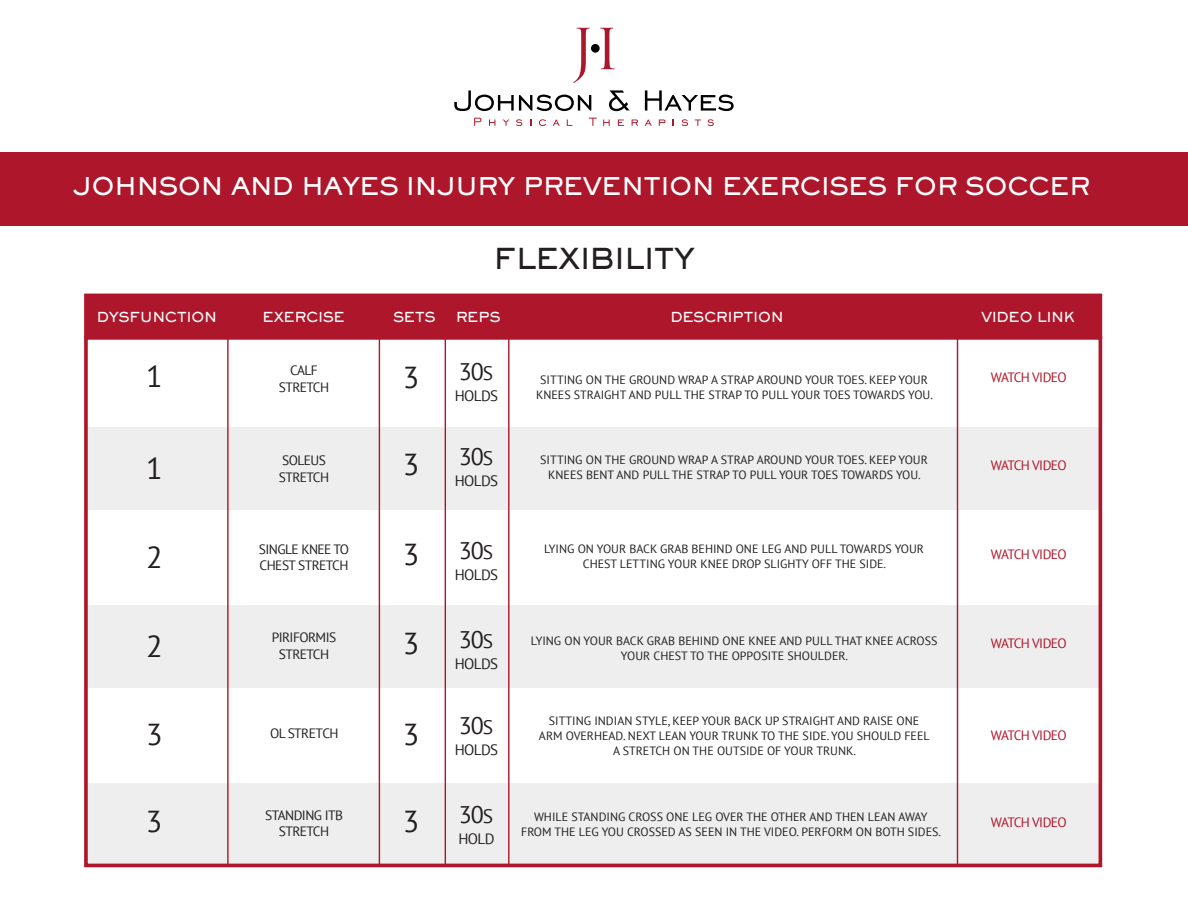
<style>
.page{position:relative;width:1188px;height:918px;background:#fff}
.page>*{position:absolute;margin:0;border:0;box-sizing:border-box;transform-origin:0 0}
.t1{font:30.3px "PT Sans";color:#231f20}
.t2{font:30.3px "PT Sans";color:#231f20}
.t3{font:28.2px "AT Sackers Heavy Gothic";letter-spacing:-.04em;color:#231f20}
.t4{font:24px "AT Sackers Heavy Gothic";letter-spacing:-.04em;color:#fff}
.t5{font:24px "PT Sans";letter-spacing:-.04em;color:#231f20}
.t6{font:15px "PT Sans";letter-spacing:-.04em;color:#231f20}
.t7{font:13.5px/16.5px "PT Sans";letter-spacing:-.04em;color:#231f20;text-align:center}
.t8{font:13.5px "PT Sans";letter-spacing:-.04em;color:#ae172b}
.t9{font:13.5px "AT Sackers Heavy Gothic";letter-spacing:-.04em;color:#fff}
.t10{font:12px/15px "PT Sans";color:#231f20;text-align:center}
.s1{font-size:19.5px}
.s2{font-style:inherit}
</style>
<div class="page">
<div style="left:86px;top:605px;width:1014px;height:83px;background:#eeeeef"></div>
<div style="left:86px;top:783px;width:1014px;height:83px;background:#eeeeef"></div>
<div style="left:86px;top:427px;width:1014px;height:83px;background:#eeeeef"></div>
<div style="left:84px;top:294px;width:1018px;height:45px;background:#ae172b"></div>
<svg style="left:454px;top:90px;width:137px;height:21px"></svg>
<svg style="left:609px;top:90px;width:21px;height:21px"></svg>
<svg style="left:645px;top:90px;width:89px;height:21px"></svg>
<svg style="left:474px;top:118px;width:7px;height:8px"></svg>
<svg style="left:489px;top:120px;width:6px;height:6px"></svg>
<svg style="left:503px;top:120px;width:6px;height:6px"></svg>
<svg style="left:516px;top:119px;width:6px;height:7px"></svg>
<svg style="left:539px;top:119px;width:7px;height:7px"></svg>
<svg style="left:553px;top:120px;width:7px;height:6px"></svg>
<svg style="left:567px;top:120px;width:5px;height:6px"></svg>
<svg style="left:589px;top:118px;width:8px;height:8px"></svg>
<svg style="left:603px;top:120px;width:7px;height:6px"></svg>
<svg style="left:618px;top:120px;width:6px;height:6px"></svg>
<svg style="left:632px;top:120px;width:6px;height:6px"></svg>
<svg style="left:645px;top:120px;width:7px;height:6px"></svg>
<svg style="left:659px;top:120px;width:6px;height:6px"></svg>
<svg style="left:682px;top:119px;width:6px;height:7px"></svg>
<svg style="left:695px;top:120px;width:6px;height:6px"></svg>
<svg style="left:708px;top:119px;width:6px;height:7px"></svg>
<svg style="left:573px;top:28px;width:17px;height:55px"></svg>
<svg style="left:600px;top:28px;width:15px;height:41px"></svg>
<div style="left:591px;top:44px;width:9px;height:9px;background:#000;border-radius:50%"></div>
<div style="left:0;top:152px;width:1188px;height:73px;background:#ae172b"></div>
<div style="left:84px;top:336px;width:1018px;height:531px;border:4px solid #ae172b"></div>
<hr style="left:227px;top:316px;width:2px;height:549px;background:#ae172b">
<hr style="left:379px;top:316px;width:1px;height:550px;background:#ae172b">
<hr style="left:445px;top:316px;width:1px;height:550px;background:#ae172b">
<hr style="left:508px;top:316px;width:2px;height:550px;background:#ae172b">
<hr style="left:957px;top:316px;width:1px;height:549px;background:#ae172b">
<h3 class="t4" style="left:73px;top:170px;width:1019px">JOHNSON AND HAYES INJURY PREVENTION EXERCISES FOR SOCCER</h3>
<p class="t9" style="left:97px;top:308px;width:122px">DYSFUNCTION</p>
<p class="t9" style="left:262px;top:308px;width:84px">EXERCISE</p>
<h2 class="t3" style="left:493px;top:239px;width:204px">FLEXIBILITY</h2>
<p class="t9" style="left:393px;top:308px;width:44px">SETS</p>
<p class="t9" style="left:456px;top:308px;width:46px">REPS</p>
<p class="t9" style="left:670px;top:308px;width:115px">DESCRIPTION</p>
<p class="t9" style="left:981px;top:308px;width:95px">VIDEO LINK</p>
<h3 class="t5" style="left:459px;top:356px;width:36px">30<span class="s1">S</span></h3>
<p class="t6" style="left:455px;top:386px;width:45px">HOLDS</p>
<h1 class="t1" style="left:146px;top:357px;width:18px">1</h1>
<h1 class="t2" style="left:403px;top:358px;width:18px">3</h1>
<p class="t7" style="left:279px;top:362px;width:52px">CALF<br>STRETCH</p>
<p class="t8" style="left:991px;top:368px;width:78px">WATCH VIDEO</p>
<p class="t10" style="left:536px;top:372px;width:398px">SITTING ON THE GROUND WRAP A STRAP AROUND YOUR TOES. KEEP YOUR<br>KNEES STRAIGHT AND PULL THE STRAP TO PULL YOUR TOES TOWARDS YOU.</p>
<h1 class="t1" style="left:146px;top:449px;width:18px">1</h1>
<p class="t7" style="left:279px;top:452px;width:52px;text-align:left">SOLEUS<br>STRETCH</p>
<h1 class="t2" style="left:403px;top:445px;width:18px">3</h1>
<h3 class="t5" style="left:459px;top:442px;width:36px">30<span class="s1">S</span></h3>
<p class="t6" style="left:455px;top:471px;width:45px">HOLDS</p>
<p class="t10" style="left:540px;top:452px;width:389px">SITTING ON THE GROUND WRAP A STRAP AROUND YOUR TOES. KEEP YOUR<br>KNEES BENT AND PULL THE STRAP TO PULL YOUR TOES TOWARDS YOU.</p>
<p class="t8" style="left:991px;top:457px;width:78px">WATCH VIDEO</p>
<h1 class="t1" style="left:146px;top:538px;width:18px">2</h1>
<p class="t7" style="left:259px;top:540px;width:92px;text-align:left">SINGLE KNEE TO<br>CHEST STRETCH</p>
<h1 class="t2" style="left:403px;top:535px;width:18px">3</h1>
<h3 class="t5" style="left:459px;top:535px;width:36px">30<span class="s1">S</span></h3>
<p class="t6" style="left:455px;top:565px;width:45px">HOLDS</p>
<p class="t10" style="left:544px;top:541px;width:382px">LYING ON YOUR BACK GRAB BEHIND ONE LEG AND PULL TOWARDS YOUR<br>CHEST LETTING YOUR KNEE DROP SLIGHTY OFF THE SIDE.</p>
<p class="t8" style="left:991px;top:545px;width:78px">WATCH VIDEO</p>
<h1 class="t1" style="left:146px;top:627px;width:18px">2</h1>
<p class="t7" style="left:272px;top:629px;width:66px">PIRIFORMIS<br>STRETCH</p>
<h1 class="t1" style="left:403px;top:624px;width:18px">3</h1>
<h3 class="t5" style="left:459px;top:624px;width:36px">30<span class="s1">S</span></h3>
<p class="t6" style="left:455px;top:654px;width:45px">HOLDS</p>
<p class="t10" style="left:531px;top:633px;width:408px">LYING ON YOUR BACK GRAB BEHIND ONE KNEE AND PULL THAT KNEE ACROSS<br>YOUR CHEST TO THE OPPOSITE SHOULDER.</p>
<p class="t8" style="left:991px;top:634px;width:78px">WATCH VIDEO</p>
<h1 class="t1" style="left:146px;top:714px;width:18px">3</h1>
<p class="t7" style="left:270px;top:725px;width:70px"><span class="s2">O</span>L STRETCH</p>
<h1 class="t1" style="left:403px;top:714px;width:18px">3</h1>
<h3 class="t5" style="left:459px;top:710px;width:36px">30<span class="s1">S</span></h3>
<p class="t6" style="left:455px;top:740px;width:45px">HOLDS</p>
<p class="t10" style="left:539px;top:713px;width:392px">SITTING INDIAN STYLE, KEEP YOUR BACK UP STRAIGHT AND RAISE ONE<br>ARM OVERHEAD. NEXT LEAN YOUR TRUNK TO THE SIDE. YOU SHOULD FEEL<br>A STRETCH ON THE OUTSIDE OF YOUR TRUNK.</p>
<p class="t8" style="left:991px;top:727px;width:78px">WATCH VIDEO</p>
<h1 class="t1" style="left:146px;top:802px;width:18px">3</h1>
<p class="t7" style="left:265px;top:806px;width:79px">STANDING ITB<br>STRETCH</p>
<h1 class="t1" style="left:403px;top:802px;width:18px">3</h1>
<h3 class="t5" style="left:459px;top:799px;width:36px">30<span class="s1">S</span></h3>
<p class="t6" style="left:458px;top:829px;width:38px">HOLD</p>
<p class="t10" style="left:521px;top:809px;width:421px">WHILE STANDING CROSS ONE LEG OVER THE OTHER AND THEN LEAN AWAY<br>FROM THE LEG YOU CROSSED AS SEEN IN THE VIDEO. PERFORM ON BOTH SIDES.</p>
<p class="t8" style="left:991px;top:814px;width:78px">WATCH VIDEO</p>
</div>
